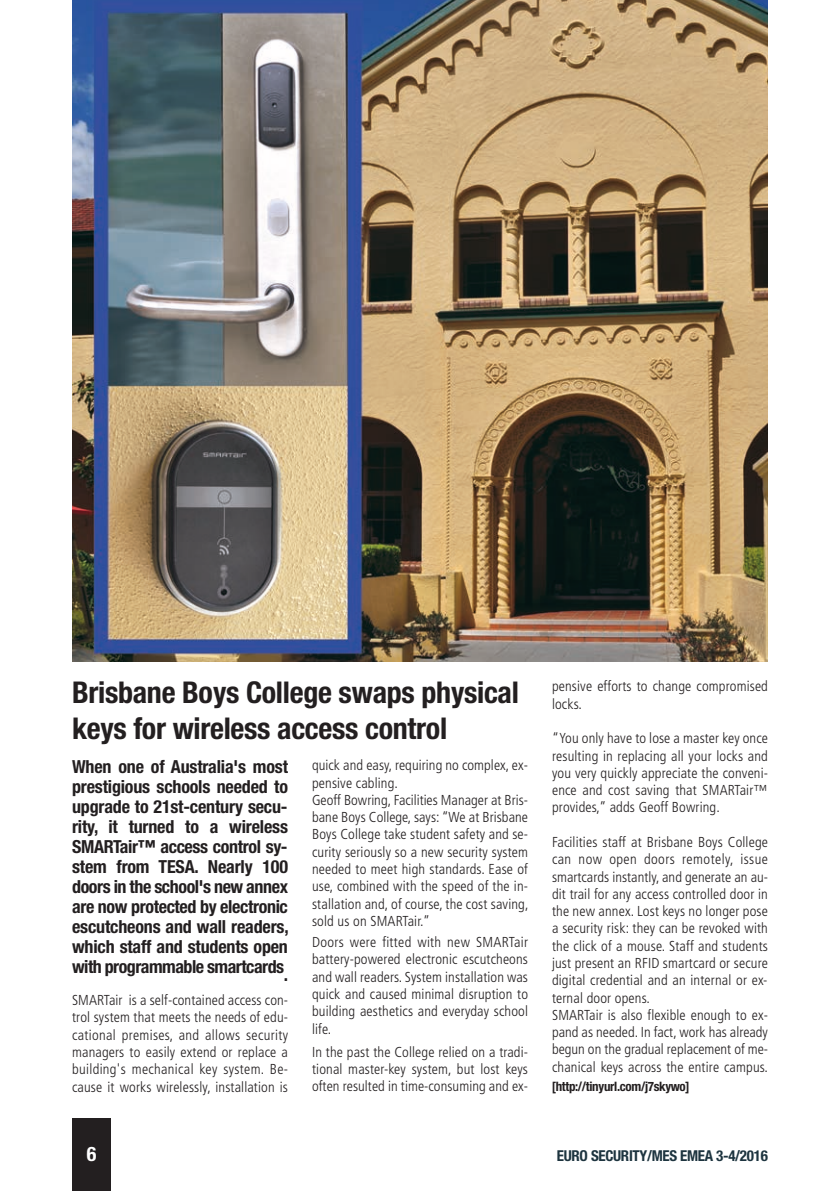
<style>
.page{position:relative;width:840px;height:1191px;background:#fff}
.page>*{position:absolute;margin:0;border:0;box-sizing:border-box;transform-origin:0 0}
.t1{font:700 condensed 30px/36px "Helvetica Neue";letter-spacing:-.01em;color:#231f20}
.t2{font:700 condensed 20px "Helvetica Neue";color:#fff}
.t3{font:700 condensed 18px/20px "Helvetica Neue";letter-spacing:-.03em;color:#231f20;text-align:justify}
.t4{font:700 condensed 15px "Helvetica Neue";letter-spacing:-.02em;color:#1d343f}
.t5{font:300 condensed 14.4px/17.2px "Frutiger";letter-spacing:.01em;color:#231f20;text-align:justify}
.t6{font:700 condensed 13px "Helvetica Neue";letter-spacing:-.025em;color:#231f20}
</style>
<div class="page">
<div style="left:72px;top:1119px;width:39px;height:72px;background:#231f20"></div>
<img style="left:72px;top:0;width:695px;height:662px">
<h1 class="t1" style="left:72px;top:672px;width:448px">Brisbane Boys College swaps physical keys for wireless access control</h1>
<p class="t3" style="left:72px;top:755px;width:218px">When one of Australia's most prestigious schools needed to upgrade to 21st-century secu&shy;rity, it turned to a wireless SMARTair™ access control sy&shy;stem from TESA. Nearly 100 doors in the school's new annex are now protected by electronic escutcheons and wall readers, which staff and students open with programmable smartcards.</p>
<p class="t5" style="left:72px;top:992px;width:217px">SMARTair is a self-contained access con&shy;trol system that meets the needs of edu&shy;cational premises, and allows security managers to easily extend or replace a building's mechanical key system. Be&shy;cause it works wirelessly, installation is</p>
<p class="t5" style="left:312px;top:758px;width:218px;text-align:left">quick and easy, requiring no complex, ex&shy;pensive cabling.<br>Geoff Bowring, Facilities Manager at Bris&shy;bane Boys College, says: “We at Brisbane Boys College take student safety and se&shy;curity seriously so a new security system needed to meet high standards. Ease of use, combined with the speed of the in&shy;stallation and, of course, the cost saving, sold us on SMARTair.”</p>
<p class="t5" style="left:312px;top:934px;width:217px">Doors were fitted with new SMARTair battery-powered electronic escutcheons and wall readers. System installation was quick and caused minimal disruption to building aesthetics and everyday school life.</p>
<p class="t5" style="left:312px;top:1044px;width:217px">In the past the College relied on a tradi&shy;tional master-key system, but lost keys often resulted in time-consuming and ex-</p>
<p class="t5" style="left:551px;top:679px;width:217px">pensive efforts to change compromised locks.</p>
<p class="t5" style="left:551px;top:731px;width:217px">“You only have to lose a master key once resulting in replacing all your locks and you very quickly appreciate the conveni&shy;ence and cost saving that SMARTair™ provides,” adds Geoff Bowring.</p>
<p class="t5" style="left:551px;top:834px;width:217px;text-align:left">Facilities staff at Brisbane Boys College can now open doors remotely, issue smartcards instantly, and generate an au&shy;dit trail for any access controlled door in the new annex. Lost keys no longer pose a security risk: they can be revoked with the click of a mouse. Staff and students just present an RFID smartcard or secure digital credential and an internal or ex&shy;ternal door opens.<br>SMARTair is also flexible enough to ex&shy;pand as needed. In fact, work has already begun on the gradual replacement of me&shy;chanical keys across the entire campus.</p>
<p class="t6" style="left:551px;top:1075px;width:139px">[http://tinyurl.com/j7skywo]</p>
<h2 class="t2" style="left:87px;top:1137px;width:11px">6</h2>
<p class="t4" style="left:556px;top:1143px;width:212px">EURO SECURITY/MES EMEA 3-4/2016</p>
</div>
